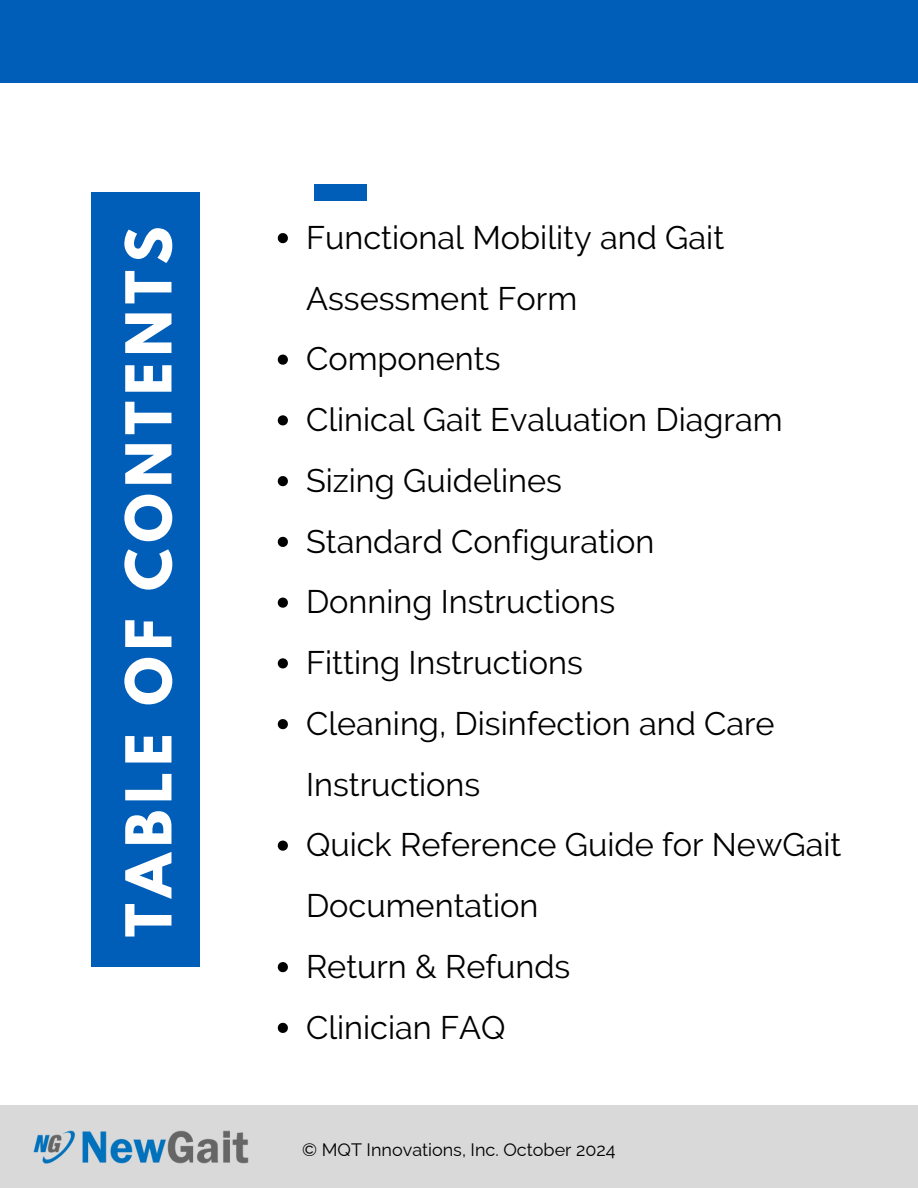
<style>
.page{position:relative;width:918px;height:1188px;background:#fff}
.page>*{position:absolute;margin:0;border:0;box-sizing:border-box;transform-origin:0 0}
.t1{font:700 56.1px "League Spartan";letter-spacing:.11em;color:#fff}
.t2{font:32.55px/60.8px "Raleway";color:#000}
.t3{font:18px "Raleway";color:#000}
</style>
<div class="page">
<div style="left:92px;top:192px;width:108px;height:775px;background:#005eb8"></div>
<div style="left:0;top:0;width:918px;height:82px;background:#005eb8"></div>
<div style="left:314px;top:184px;width:52px;height:16px;background:#005eb8"></div>
<div style="left:0;top:1105px;width:918px;height:83px;background:#d9d9d9"></div>
<svg style="left:278px;top:233px;width:10px;height:10px"></svg>
<svg style="left:278px;top:355px;width:10px;height:10px"></svg>
<svg style="left:278px;top:415px;width:10px;height:10px"></svg>
<svg style="left:278px;top:476px;width:10px;height:10px"></svg>
<svg style="left:278px;top:537px;width:10px;height:10px"></svg>
<svg style="left:278px;top:598px;width:10px;height:10px"></svg>
<svg style="left:278px;top:658px;width:10px;height:10px"></svg>
<svg style="left:278px;top:719px;width:10px;height:10px"></svg>
<svg style="left:278px;top:841px;width:10px;height:10px"></svg>
<svg style="left:278px;top:962px;width:10px;height:10px"></svg>
<svg style="left:278px;top:1023px;width:10px;height:10px"></svg>
<img style="left:33px;top:1130px;width:216px;height:34px">
<h1 class="t1" style="left:121px;top:937px;width:712px;rotate:-90deg">TABLE OF CONTENTS</h1>
<p class="t2" style="left:306px;top:207px;width:537px">Functional Mobility and Gait<br>Assessment Form<br>Components<br>Clinical Gait Evaluation Diagram<br>Sizing Guidelines<br>Standard Configuration<br>Donning Instructions<br>Fitting Instructions<br>Cleaning, Disinfection and Care<br>Instructions<br>Quick Reference Guide for NewGait<br>Documentation<br>Return &amp; Refunds<br>Clinician FAQ</p>
<p class="t3" style="left:302px;top:1139px;width:315px">© MQT Innovations, Inc. October 2024</p>
</div>
